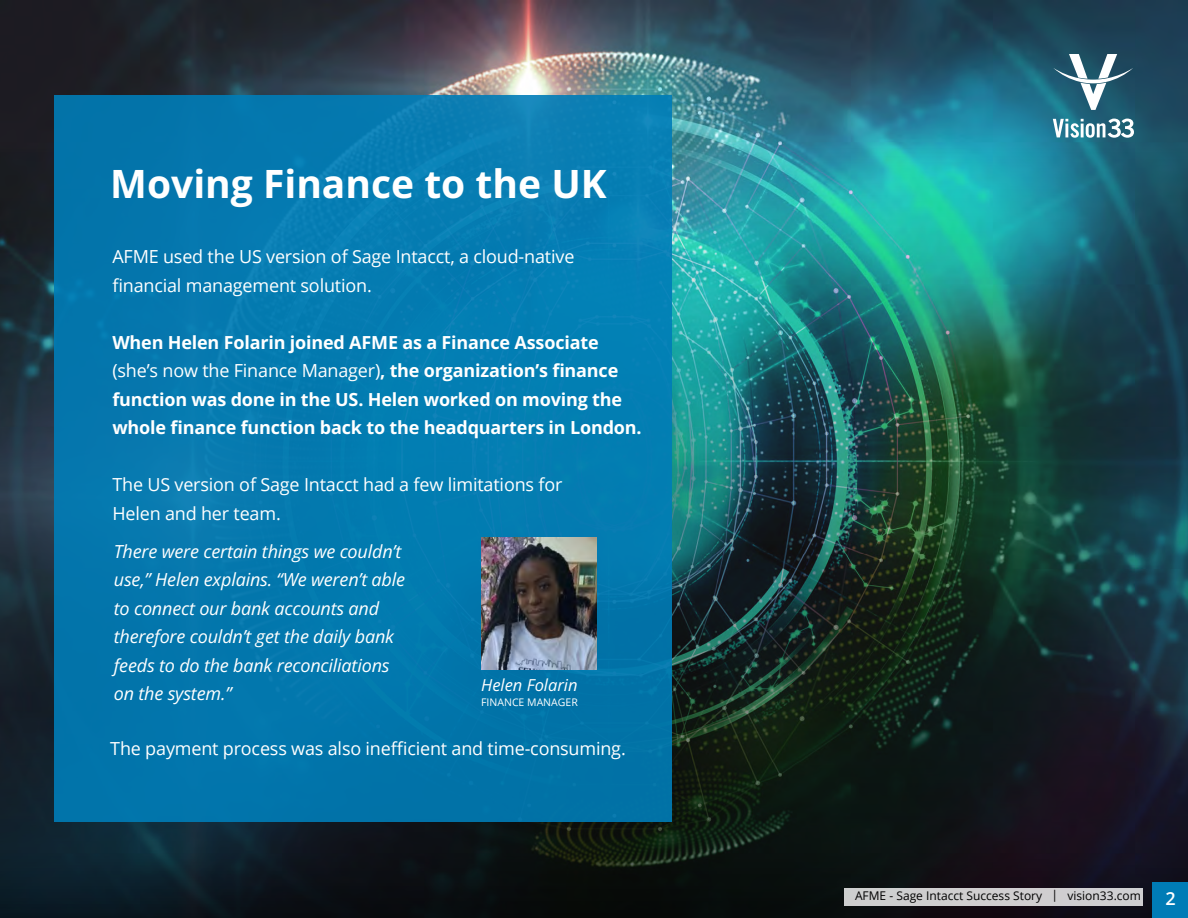
<style>
.page{position:relative;width:1188px;height:918px;background:#fff}
.page>*{position:absolute;margin:0;border:0;box-sizing:border-box;transform-origin:0 0}
.t1{font:700 39px "Open Sans";color:#fff}
.t2{font:700 18px/28.5px "Open Sans";letter-spacing:-.01em;color:#fff}
.t3{font:18px/28.5px "Open Sans";letter-spacing:-.01em;color:#fff}
.t4{font:italic 18px/28.5px "Open Sans";letter-spacing:-.01em;color:#fff}
.t5{font:600 18px "Open Sans";color:#fff}
.t6{font:italic 16.5px "Open Sans";color:#fff}
.t7{font:12px "Open Sans";color:#000}
.t8{font:10.5px "Open Sans";color:#fff}
.s1{font-weight:400}
</style>
<div class="page">
<img style="left:0;top:0;width:1188px;height:148px">
<img style="left:0;top:148px;width:1188px;height:770px">
<svg style="left:1053px;top:54px;width:80px;height:56px"></svg>
<svg style="left:1053px;top:119px;width:81px;height:19px"></svg>
<div style="left:54px;top:96px;width:618px;height:726px;background:#0379af"></div>
<div style="left:1152px;top:882px;width:36px;height:36px;background:#007cb6"></div>
<img style="left:481px;top:538px;width:115px;height:131px">
<div style="left:844px;top:888px;width:299px;height:18px;background:#cfcecf"></div>
<h1 class="t1" style="left:110px;top:157px;width:498px">Moving Finance to the UK</h1>
<p class="t3" style="left:112px;top:242px;width:464px">AFME used the US version of Sage Intacct, a cloud-native financial management solution.</p>
<p class="t2" style="left:112px;top:328px;width:531px">When Helen Folarin joined AFME as a Finance Associate <span class="s1">(she’s now the Finance Manager)</span>, the organization’s finance function was done in the US. Helen worked on moving the whole finance function back to the headquarters in London.</p>
<p class="t3" style="left:112px;top:470px;width:452px">The US version of Sage Intacct had a few limitations for<br>Helen and her team.</p>
<p class="t4" style="left:114px;top:536px;width:293px">There were certain things we couldn’t use,” Helen explains. “We weren’t able to connect our bank accounts and therefore couldn’t get the daily bank feeds to do the bank reconciliations on the system.”</p>
<p class="t6" style="left:481px;top:674px;width:98px">Helen Folarin</p>
<p class="t8" style="left:481px;top:695px;width:98px">FINANCE MANAGER</p>
<p class="t3" style="left:110px;top:733px;width:517px">The payment process was also inefficient and time-consuming.</p>
<p class="t7" style="left:855px;top:888px;width:287px">AFME - Sage Intacct Success Story | vision33.com</p>
<p class="t5" style="left:1165px;top:886px;width:12px">2</p>
</div>
